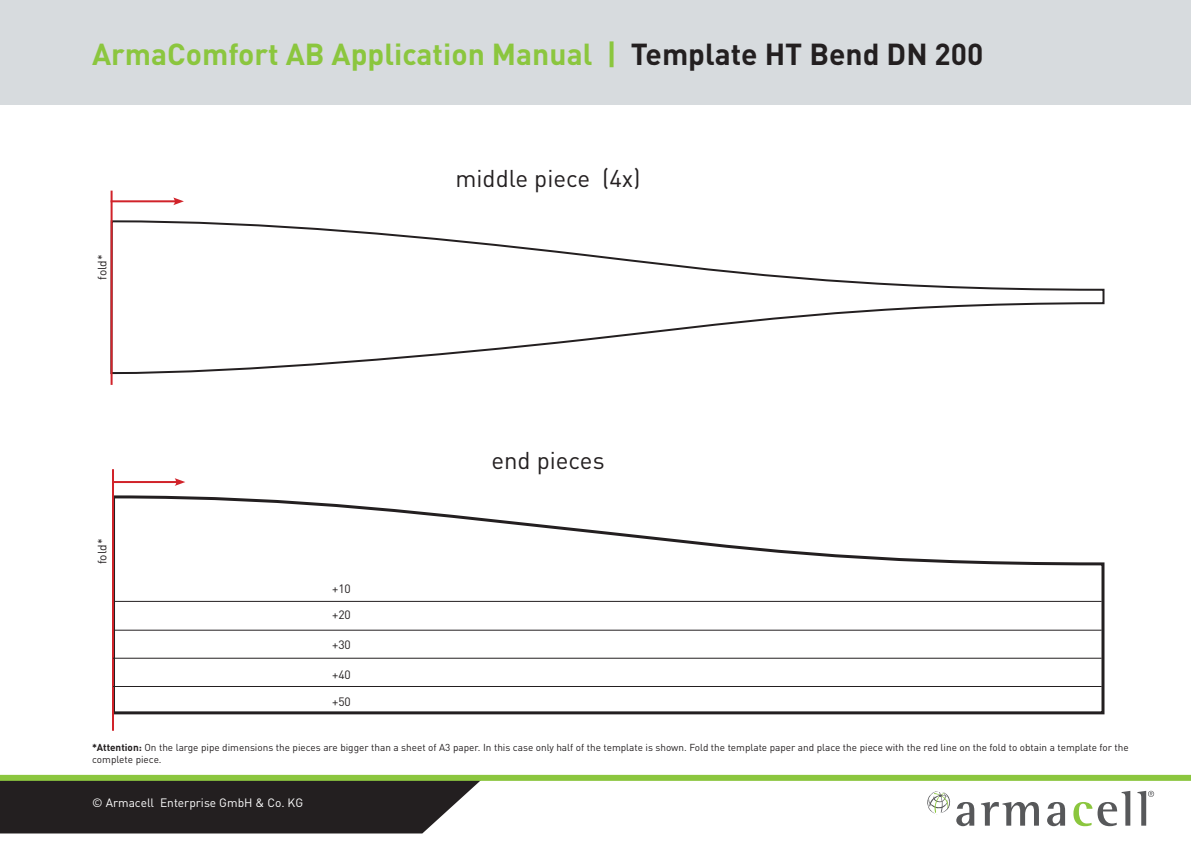
<style>
.page{position:relative;width:1191px;height:842px;background:#fff}
.page>*{position:absolute;margin:0;border:0;box-sizing:border-box;transform-origin:0 0}
.t1{font:700 30px "DIN Pro";color:#8bc63e}
.t2{font:24px "DIN Pro";color:#231f20}
.t3{font:12px "DIN Pro";color:#fff}
.t4{font:12px/26.2px "DIN Pro";color:#231f20}
.t5{font:10px/12px "DIN Pro";color:#231f20}
.s1{color:#231f20}
.s2{font-weight:700}
</style>
<div class="page">
<div style="left:0;top:781px;width:480px;height:52px;background:#231f20"></div>
<svg style="left:956px;top:802px;width:18px;height:24px"></svg>
<svg style="left:981px;top:802px;width:58px;height:24px"></svg>
<svg style="left:1047px;top:802px;width:18px;height:24px"></svg>
<svg style="left:1073px;top:791px;width:57px;height:35px"></svg>
<svg style="left:1137px;top:791px;width:17px;height:35px"></svg>
<svg style="left:927px;top:791px;width:23px;height:23px"></svg>
<div style="left:0;top:775px;width:1191px;height:6px;background:#8bc63e"></div>
<div style="left:0;top:0;width:1191px;height:105px;background:#d7dbde"></div>
<svg style="left:114px;top:495px;width:991px;height:220px"></svg>
<svg style="left:110px;top:219px;width:995px;height:156px"></svg>
<hr style="left:111px;top:191px;width:2px;height:194px;background:#d1232a">
<hr style="left:111px;top:200px;width:66px;height:2px;background:#d1232a">
<svg style="left:173px;top:197px;width:11px;height:8px"></svg>
<hr style="left:112px;top:469px;width:2px;height:262px;background:#d1232a">
<hr style="left:112px;top:481px;width:66px;height:2px;background:#d1232a">
<svg style="left:175px;top:478px;width:10px;height:8px"></svg>
<hr style="left:113px;top:686px;width:988px;height:1px;background:#231f20">
<hr style="left:113px;top:658px;width:988px;height:1px;background:#231f20">
<hr style="left:115px;top:630px;width:986px;height:1px;background:#231f20">
<hr style="left:115px;top:601px;width:986px;height:1px;background:#231f20">
<h1 class="t1" style="left:92px;top:30px;width:893px">ArmaComfort AB Application Manual | <span class="s1">Template HT Bend DN 200</span></h1>
<p class="t4" style="left:88px;top:280px;width:27px;rotate:-90deg">fold*</p>
<p class="t4" style="left:88px;top:564px;width:27px;rotate:-90deg">fold*</p>
<p class="t4" style="left:332px;top:574px;width:20px">+10 +20</p>
<p class="t4" style="left:332px;top:630px;width:20px">+30</p>
<p class="t4" style="left:332px;top:660px;width:20px">+40</p>
<p class="t4" style="left:332px;top:687px;width:20px">+50</p>
<h2 class="t2" style="left:455px;top:160px;width:187px">middle piece (4x)</h2>
<h2 class="t2" style="left:491px;top:442px;width:115px">end pieces</h2>
<p class="t5" style="left:92px;top:740px;width:1038px"><span class="s2">*Attention:</span> On the large pipe dimensions the pieces are bigger than a sheet of A3 paper. In this case only half of the template is shown. Fold the template paper and place the piece with the red line on the fold to obtain a template for the complete piece.</p>
<p class="t3" style="left:92px;top:794px;width:212px">© Armacell Enterprise GmbH &amp; Co. KG</p>
</div>
